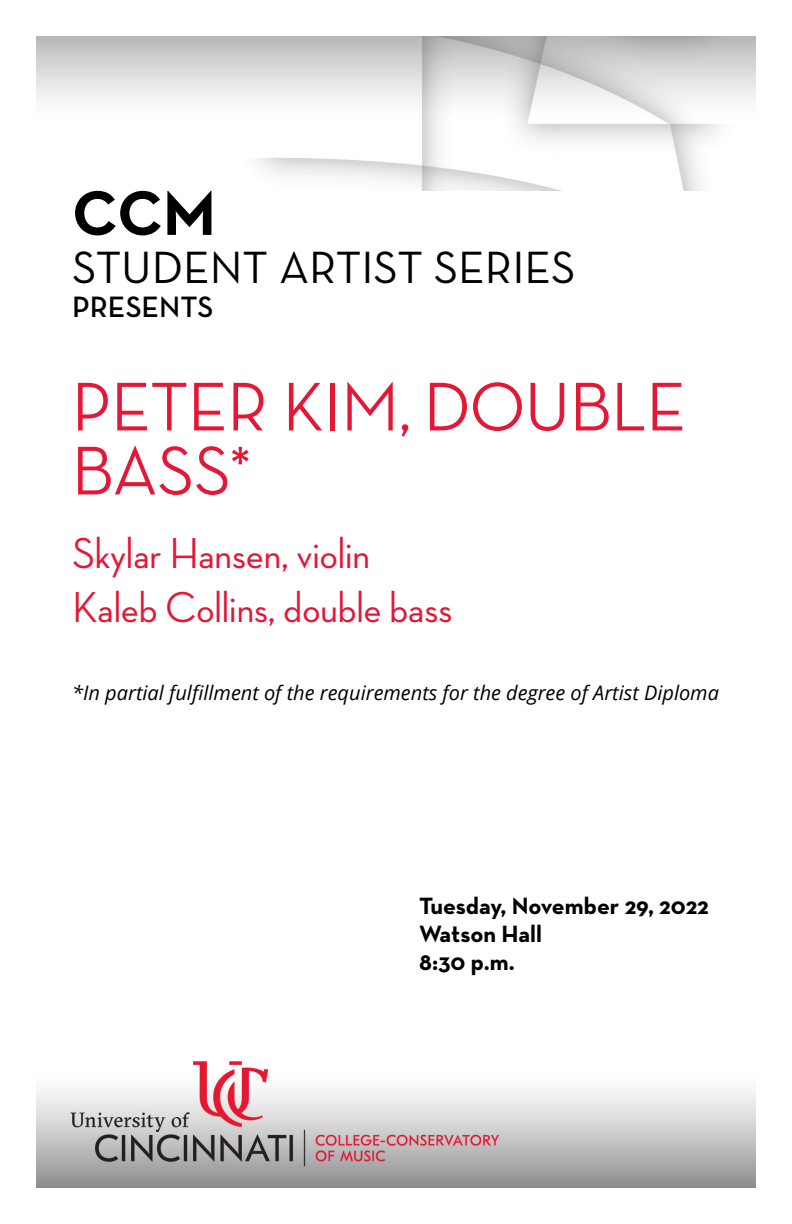
<style>
.page{position:relative;width:792px;height:1224px;background:#fff}
.page>*{position:absolute;margin:0;border:0;box-sizing:border-box;transform-origin:0 0}
.Concert_Title{font:500 70px/64px "Neutra Disp";color:#e31837}
.Page_Intro{font:700 64px "Neutra Text";color:#000}
.Page_Intro-2{font:46px "Neutra Text";color:#000}
.Musician_Conductor{font:500 44px/54px "Neutra Disp";color:#e31837}
.Page_Intro-3{font:600 30px "Neutra Text";color:#000}
.Date_Venue_Time{font:700 24px "Neutra Text";color:#000}
.Musician_Conductor-2{font:italic 20px "Open Sans";color:#000}
</style>
<div class="page">
<img style="left:36px;top:36px;width:720px;height:154px">
<img style="left:36px;top:1061px;width:720px;height:126px">
<h1 class="Page_Intro" style="left:72px;top:173px;width:145px">CCM</h1>
<h1 class="Page_Intro-2" style="left:72px;top:239px;width:505px">STUDENT ARTIST SERIES</h1>
<h1 class="Page_Intro-3" style="left:72px;top:288px;width:143px">PRESENTS</h1>
<h1 class="Concert_Title" style="left:72px;top:375px;width:615px">PETER KIM, DOUBLE<br>BASS*</h1>
<h2 class="Musician_Conductor" style="left:72px;top:527px;width:382px">Skylar Hansen, violin<br>Kaleb Collins, double bass</h2>
<h2 class="Musician_Conductor-2" style="left:72px;top:679px;width:649px">*In partial fulfillment of the requirements for the degree of Artist Diploma</h2>
<h3 class="Date_Venue_Time" style="left:419px;top:891px;width:291px">Tuesday, November 29, 2022</h3>
<h3 class="Date_Venue_Time" style="left:419px;top:919px;width:124px">Watson Hall</h3>
<h3 class="Date_Venue_Time" style="left:419px;top:947px;width:97px">8:30 p.m.</h3>
</div>
